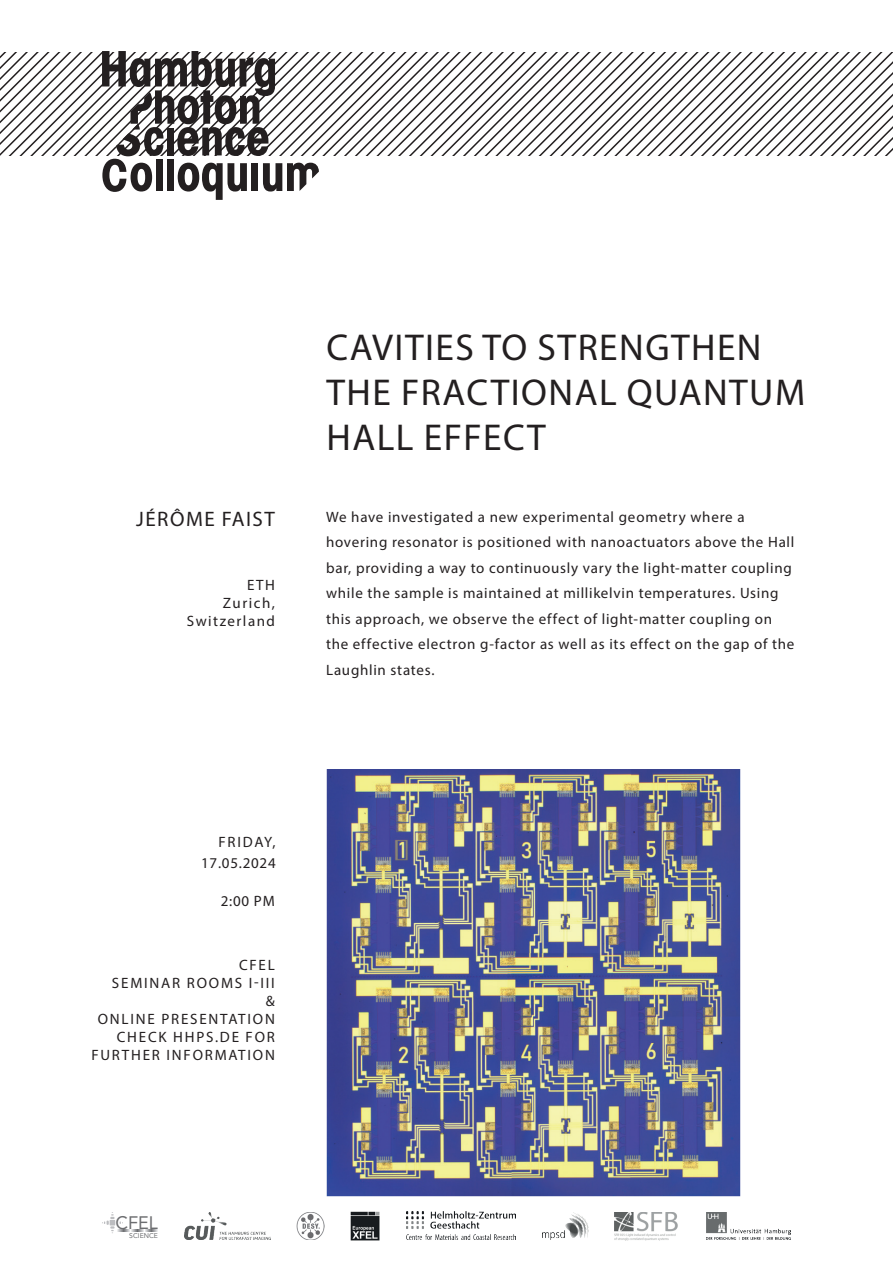
<style>
.page{position:relative;width:893px;height:1263px;background:#fff}
.page>*{position:absolute;margin:0;border:0;box-sizing:border-box;transform-origin:0 0}
.t1{font:37.5px/45px "Myriad Pro";letter-spacing:.04em;color:#231f20}
.t2{font:21px "Myriad Pro";letter-spacing:.07em;color:#231f20}
.t3{font:18px "Avenir LT Std";color:#6c6d70}
.t4{font:15px/25.5px "Myriad Pro";letter-spacing:.05em;color:#231f20;text-align:right}
.t5{font:15px/18px "Myriad Pro";letter-spacing:.12em;color:#231f20;text-align:right}
.t6{font:15px/18px "Myriad Pro";letter-spacing:.1em;color:#231f20;text-align:right}
.t7{font:6.9px "Avenir LT Std";color:#6c6d70}
</style>
<div class="page">
<img style="left:326px;top:770px;width:415px;height:427px">
<svg style="left:0;top:52px;width:893px;height:104px"></svg>
<svg style="left:102px;top:51px;width:217px;height:149px"></svg>
<svg style="left:102px;top:1212px;width:56px;height:21px"></svg>
<img style="left:184px;top:1212px;width:86px;height:28px">
<img style="left:297px;top:1212px;width:28px;height:28px">
<img style="left:351px;top:1211px;width:29px;height:29px">
<img style="left:615px;top:1212px;width:63px;height:29px">
<img style="left:707px;top:1212px;width:84px;height:27px">
<img style="left:542px;top:1212px;width:46px;height:27px">
<img style="left:406px;top:1211px;width:110px;height:28px">
<h2 class="t2" style="left:136px;top:506px;width:140px">JÉRÔME FAIST</h2>
<p class="t6" style="left:187px;top:575px;width:90px">ETH<br>Zurich,<br>Switzerland</p>
<h1 class="t1" style="left:326px;top:324px;width:480px">CAVITIES TO STRENGTHEN<br>THE FRACTIONAL QUANTUM<br>HALL EFFECT</h1>
<p class="t4" style="left:326px;top:504px;width:470px;text-align:left">We have investigated a new experimental geometry where a hovering resonator is positioned with nanoactuators above the Hall bar, providing a way to continuously vary the light-matter coupling while the sample is maintained at millikelvin temperatures. Using this approach, we observe the effect of light-matter coupling on the effective electron g-factor as well as its effect on the gap of the Laughlin states.</p>
<p class="t4" style="left:201px;top:831px;width:76px;line-height:21px">FRIDAY,<br>17.05.2024</p>
<p class="t4" style="left:221px;top:888px;width:56px">2:00 PM</p>
<p class="t5" style="left:91px;top:956px;width:185px">CFEL<br>SEMINAR ROOMS I-III<br>&amp;<br>ONLINE PRESENTATION<br>CHECK HHPS.DE FOR<br>FURTHER INFORMATION</p>
<p class="t3" style="left:115px;top:1212px;width:44px">CFEL</p>
<p class="t7" style="left:129px;top:1232px;width:30px">SCIENCE</p>
</div>
